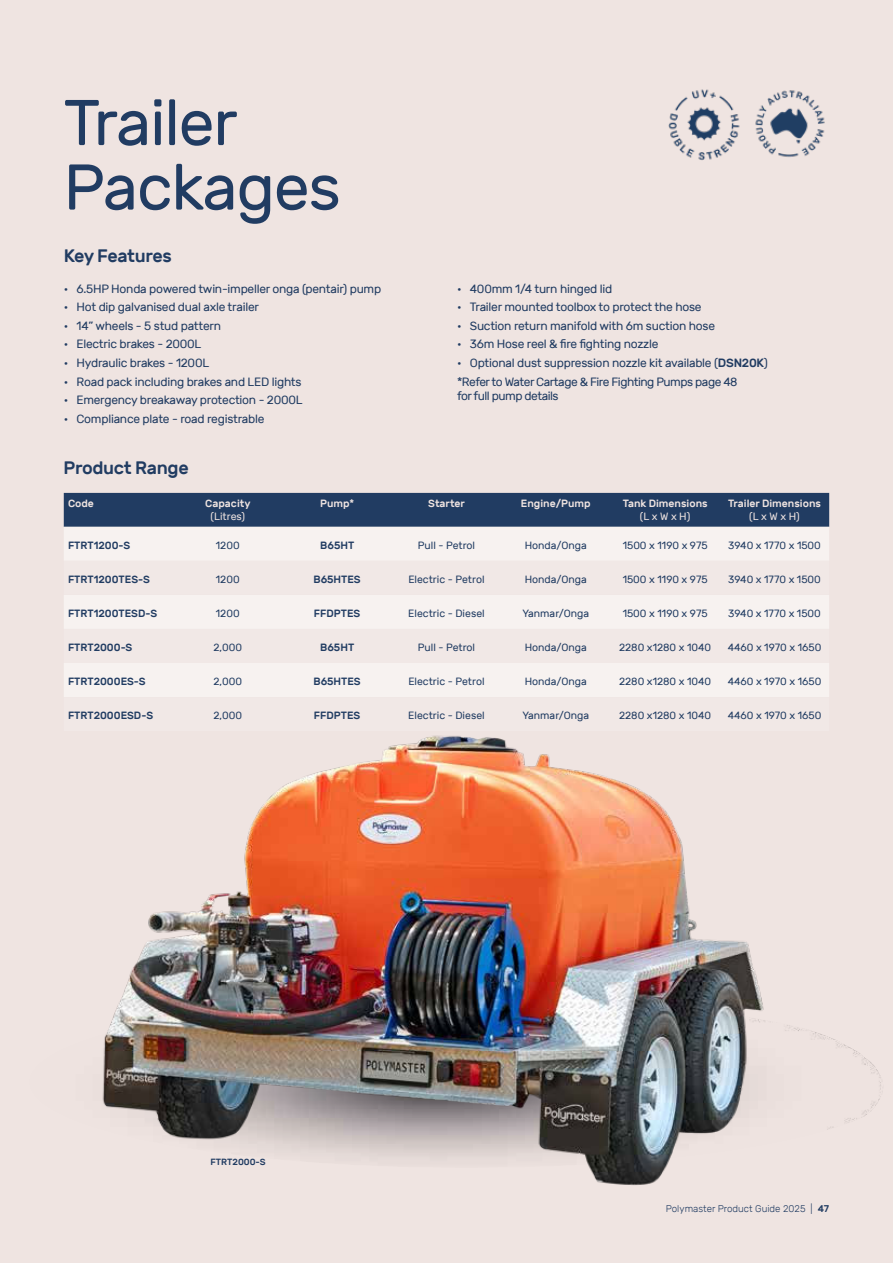
<style>
.page{position:relative;width:893px;height:1263px;background:#efe4e1}
.page>*{position:absolute;margin:0;border:0;box-sizing:border-box;transform-origin:0 0}
.t1{font:64.5px/64.5px "Rubik";letter-spacing:-.02em;color:#213c62}
.t2{font:500 18px "Rubik";letter-spacing:-.02em;color:#213c62}
.t3{font:12px/18.6px "Rubik";letter-spacing:-.02em;color:#213c62}
.t4{font:12px "Rubik";letter-spacing:-.04em;color:#213c62}
.t5{font:10.5px "Rubik";color:#213c62}
.t6{font:500 10.5px "Rubik";color:#213c62}
.t7{font:500 10.5px "Rubik";color:#efe4e1}
.t8{font:10.5px "Rubik";color:#efe4e1}
.t9{font:300 9.75px "Rubik";color:#213c62}
.t10{font:500 9px "Rubik";color:#213c62}
.s1{font-weight:500}
</style>
<div class="page">
<img style="left:668px;top:89px;width:72px;height:71px">
<img style="left:755px;top:90px;width:70px;height:67px">
<div style="left:64px;top:493px;width:765px;height:34px;background:#213c62"></div>
<div style="left:64px;top:527px;width:765px;height:33px;background:#f7f2f0"></div>
<svg style="left:64px;top:595px;width:765px;height:102px;fill:#f7f2f0"></svg>
<img style="left:102px;top:735px;width:700px;height:451px">
<h1 class="t1" style="left:64px;top:95px;width:279px">Trailer<br>Packages</h1>
<h2 class="t2" style="left:64px;top:247px;width:109px">Key Features</h2>
<p class="t3" style="left:64px;top:280px;width:319px">• 6.5HP Honda powered twin-impeller onga (pentair) pump</p>
<p class="t3" style="left:64px;top:299px;width:197px">• Hot dip galvanised dual axle trailer</p>
<p class="t3" style="left:64px;top:317px;width:159px">• 14” wheels - 5 stud pattern</p>
<p class="t3" style="left:64px;top:336px;width:139px">• Electric brakes - 2000L</p>
<p class="t3" style="left:64px;top:354px;width:147px">• Hydraulic brakes - 1200L</p>
<p class="t3" style="left:64px;top:373px;width:239px">• Road pack including brakes and LED lights</p>
<p class="t3" style="left:64px;top:392px;width:240px">• Emergency breakaway protection - 2000L</p>
<p class="t3" style="left:64px;top:410px;width:202px">• Compliance plate - road registrable</p>
<h2 class="t2" style="left:64px;top:460px;width:127px">Product Range</h2>
<p class="t3" style="left:457px;top:280px;width:157px">• 400mm 1/4 turn hinged lid</p>
<p class="t3" style="left:457px;top:298px;width:246px">• Trailer mounted toolbox to protect the hose</p>
<p class="t3" style="left:457px;top:317px;width:259px">• Suction return manifold with 6m suction hose</p>
<p class="t3" style="left:457px;top:336px;width:203px">• 36m Hose reel &amp; fire fighting nozzle</p>
<p class="t3" style="left:457px;top:354px;width:312px">• Optional dust suppression nozzle kit available (<span class="s1">DSN20K</span>) *Refer to Water Cartage &amp; Fire Fighting Pumps page 48</p>
<p class="t4" style="left:457px;top:389px;width:103px">for full pump details</p>
<p class="t7" style="left:68px;top:499px;width:27px">Code</p>
<p class="t7" style="left:205px;top:499px;width:47px">Capacity</p>
<p class="t8" style="left:211px;top:511px;width:36px">(Litres)</p>
<p class="t7" style="left:320px;top:499px;width:35px">Pump*</p>
<p class="t7" style="left:428px;top:499px;width:38px">Starter</p>
<p class="t7" style="left:521px;top:499px;width:71px">Engine/Pump</p>
<p class="t7" style="left:623px;top:499px;width:86px">Tank Dimensions</p>
<p class="t8" style="left:640px;top:511px;width:52px">(L x W x H)</p>
<p class="t7" style="left:728px;top:497px;width:94px">Trailer Dimensions</p>
<p class="t8" style="left:749px;top:511px;width:52px">(L x W x H)</p>
<p class="t6" style="left:68px;top:540px;width:64px">FTRT1200-S</p>
<p class="t5" style="left:216px;top:539px;width:25px">1200</p>
<p class="t6" style="left:320px;top:540px;width:35px">B65HT</p>
<p class="t5" style="left:418px;top:539px;width:59px">Pull - Petrol</p>
<p class="t5" style="left:525px;top:539px;width:64px">Honda/Onga</p>
<p class="t5" style="left:623px;top:539px;width:87px">1500 x 1190 x 975</p>
<p class="t5" style="left:728px;top:539px;width:94px">3940 x 1770 x 1500</p>
<p class="t6" style="left:68px;top:574px;width:83px">FTRT1200TES-S</p>
<p class="t5" style="left:216px;top:573px;width:25px">1200</p>
<p class="t6" style="left:313px;top:574px;width:49px">B65HTES</p>
<p class="t5" style="left:408px;top:573px;width:78px">Electric - Petrol</p>
<p class="t5" style="left:525px;top:573px;width:64px">Honda/Onga</p>
<p class="t5" style="left:623px;top:573px;width:87px">1500 x 1190 x 975</p>
<p class="t5" style="left:728px;top:573px;width:94px">3940 x 1770 x 1500</p>
<p class="t6" style="left:68px;top:609px;width:91px">FTRT1200TESD-S</p>
<p class="t5" style="left:216px;top:607px;width:25px">1200</p>
<p class="t6" style="left:314px;top:609px;width:48px">FFDPTES</p>
<p class="t5" style="left:408px;top:607px;width:78px">Electric - Diesel</p>
<p class="t5" style="left:522px;top:607px;width:68px">Yanmar/Onga</p>
<p class="t5" style="left:623px;top:607px;width:87px">1500 x 1190 x 975</p>
<p class="t5" style="left:728px;top:607px;width:94px">3940 x 1770 x 1500</p>
<p class="t6" style="left:68px;top:643px;width:66px">FTRT2000-S</p>
<p class="t5" style="left:214px;top:641px;width:30px">2,000</p>
<p class="t6" style="left:320px;top:643px;width:35px">B65HT</p>
<p class="t5" style="left:418px;top:641px;width:59px">Pull - Petrol</p>
<p class="t5" style="left:525px;top:641px;width:64px">Honda/Onga</p>
<p class="t5" style="left:619px;top:641px;width:94px">2280 x1280 x 1040</p>
<p class="t5" style="left:728px;top:641px;width:95px">4460 x 1970 x 1650</p>
<p class="t6" style="left:68px;top:677px;width:79px">FTRT2000ES-S</p>
<p class="t5" style="left:214px;top:675px;width:30px">2,000</p>
<p class="t6" style="left:313px;top:677px;width:49px">B65HTES</p>
<p class="t5" style="left:408px;top:675px;width:78px">Electric - Petrol</p>
<p class="t5" style="left:525px;top:675px;width:64px">Honda/Onga</p>
<p class="t5" style="left:619px;top:675px;width:94px">2280 x1280 x 1040</p>
<p class="t5" style="left:728px;top:675px;width:95px">4460 x 1970 x 1650</p>
<p class="t6" style="left:68px;top:711px;width:87px">FTRT2000ESD-S</p>
<p class="t5" style="left:214px;top:709px;width:30px">2,000</p>
<p class="t6" style="left:314px;top:711px;width:48px">FFDPTES</p>
<p class="t5" style="left:408px;top:709px;width:78px">Electric - Diesel</p>
<p class="t5" style="left:522px;top:709px;width:68px">Yanmar/Onga</p>
<p class="t5" style="left:619px;top:709px;width:94px">2280 x1280 x 1040</p>
<p class="t5" style="left:728px;top:709px;width:95px">4460 x 1970 x 1650</p>
<p class="t10" style="left:210px;top:1158px;width:57px">FTRT2000-S</p>
<p class="t9" style="left:666px;top:1203px;width:165px">Polymaster Product Guide 2025 | <span class="s1">47</span></p>
</div>
